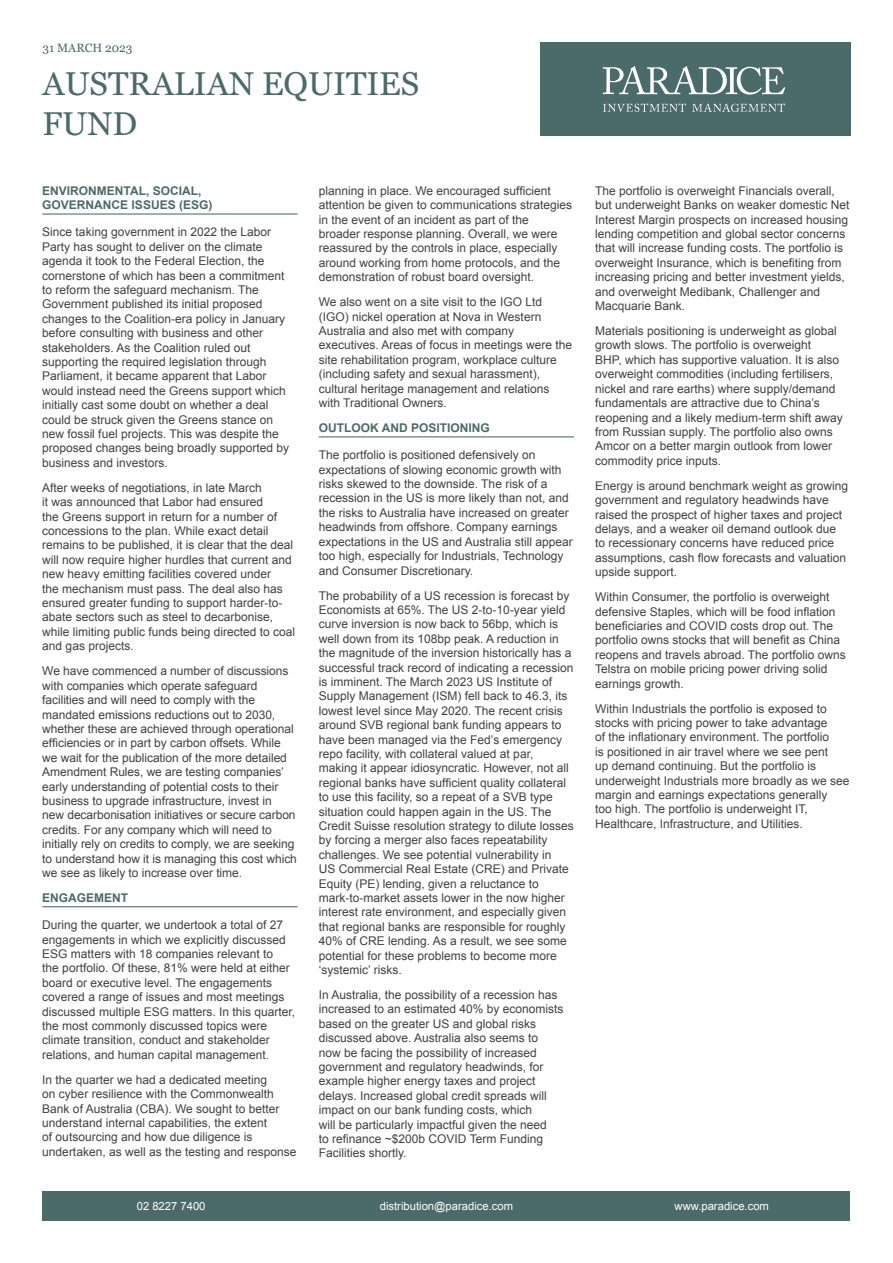
<style>
.page{position:relative;width:893px;height:1263px;background:#fff}
.page>*{position:absolute;margin:0;border:0;box-sizing:border-box;transform-origin:0 0}
.t1{font:33px/39.6px "Georgia";color:#4a6b69}
.t2{font:12px/14.4px "Arial";color:#414042}
.t3{font:700 12px/14.4px "Arial";color:#4a6b69}
.t4{font:12px "Georgia";color:#4a6b69}
.t5{font:11.25px "Arial";color:#fff}
</style>
<div class="page">
<div style="left:43px;top:1191px;width:807px;height:29px;background:#4a6b69"></div>
<div style="left:540px;top:43px;width:310px;height:93px;background:#4a6b69"></div>
<svg style="left:603px;top:103px;width:182px;height:9px"></svg>
<svg style="left:603px;top:66px;width:182px;height:29px"></svg>
<hr style="left:42px;top:213px;width:255px;height:2px;background:#4a6b69">
<hr style="left:42px;top:906px;width:255px;height:1px;background:#4a6b69">
<hr style="left:319px;top:436px;width:255px;height:1px;background:#4a6b69">
<p class="t4" style="left:43px;top:39px;width:92px">31 MARCH 2023</p>
<h1 class="t1" style="left:43px;top:63px;width:378px">AUSTRALIAN EQUITIES<br>FUND</h1>
<p class="t3" style="left:42px;top:184px;width:172px">ENVIRONMENTAL, SOCIAL,<br>GOVERNANCE ISSUES (ESG)</p>
<p class="t2" style="left:42px;top:225px;width:248px">Since taking government in 2022 the Labor Party has sought to deliver on the climate agenda it took to the Federal Election, the cornerstone of which has been a commitment to reform the safeguard mechanism. The Government published its initial proposed changes to the Coalition-era policy in January before consulting with business and other stakeholders. As the Coalition ruled out supporting the required legislation through Parliament, it became apparent that Labor would instead need the Greens support which initially cast some doubt on whether a deal could be struck given the Greens stance on new fossil fuel projects. This was despite the proposed changes being broadly supported by business and investors.</p>
<p class="t2" style="left:42px;top:481px;width:254px">After weeks of negotiations, in late March<br>it was announced that Labor had ensured<br>the Greens support in return for a number of concessions to the plan. While exact detail remains to be published, it is clear that the deal will now require higher hurdles that current and new heavy emitting facilities covered under<br>the mechanism must pass. The deal also has ensured greater funding to support harder-to&shy;abate sectors such as steel to decarbonise, while limiting public funds being directed to coal and gas projects.</p>
<p class="t2" style="left:42px;top:664px;width:256px">We have commenced a number of discussions with companies which operate safeguard facilities and will need to comply with the mandated emissions reductions out to 2030, whether these are achieved through operational efficiencies or in part by carbon offsets. While we wait for the publication of the more detailed Amendment Rules, we are testing companies’ early understanding of potential costs to their business to upgrade infrastructure, invest in<br>new decarbonisation initiatives or secure carbon credits. For any company which will need to initially rely on credits to comply, we are seeking to understand how it is managing this cost which we see as likely to increase over time.</p>
<p class="t3" style="left:42px;top:891px;width:88px">ENGAGEMENT</p>
<p class="t2" style="left:42px;top:918px;width:254px">During the quarter, we undertook a total of 27 engagements in which we explicitly discussed ESG matters with 18 companies relevant to<br>the portfolio. Of these, 81% were held at either board or executive level. The engagements covered a range of issues and most meetings discussed multiple ESG matters. In this quarter, the most commonly discussed topics were climate transition, conduct and stakeholder relations, and human capital management.</p>
<p class="t2" style="left:42px;top:1072px;width:256px">In the quarter we had a dedicated meeting<br>on cyber resilience with the Commonwealth Bank of Australia (CBA). We sought to better understand internal capabilities, the extent<br>of outsourcing and how due diligence is undertaken, as well as the testing and response</p>
<p class="t2" style="left:319px;top:184px;width:255px">planning in place. We encouraged sufficient attention be given to communications strategies in the event of an incident as part of the broader response planning. Overall, we were reassured by the controls in place, especially around working from home protocols, and the demonstration of robust board oversight.</p>
<p class="t2" style="left:319px;top:295px;width:255px">We also went on a site visit to the IGO Ltd (IGO) nickel operation at Nova in Western Australia and also met with company executives. Areas of focus in meetings were the site rehabilitation program, workplace culture (including safety and sexual harassment), cultural heritage management and relations with Traditional Owners.</p>
<p class="t3" style="left:319px;top:421px;width:172px">OUTLOOK AND POSITIONING</p>
<p class="t2" style="left:319px;top:448px;width:256px">The portfolio is positioned defensively on expectations of slowing economic growth with risks skewed to the downside. The risk of a recession in the US is more likely than not, and the risks to Australia have increased on greater headwinds from offshore. Company earnings expectations in the US and Australia still appear too high, especially for Industrials, Technology and Consumer Discretionary.</p>
<p class="t2" style="left:319px;top:588px;width:257px">The probability of a US recession is forecast by Economists at 65%. The US 2-to-10-year yield curve inversion is now back to 56bp, which is well down from its 108bp peak. A reduction in the magnitude of the inversion historically has a successful track record of indicating a recession is imminent. The March 2023 US Institute of Supply Management (ISM) fell back to 46.3, its lowest level since May 2020. The recent crisis around SVB regional bank funding appears to have been managed via the Fed’s emergency repo facility, with collateral valued at par, making it appear idiosyncratic. However, not all regional banks have sufficient quality collateral to use this facility, so a repeat of a SVB type situation could happen again in the US. The Credit Suisse resolution strategy to dilute losses by forcing a merger also faces repeatability challenges. We see potential vulnerability in<br>US Commercial Real Estate (CRE) and Private Equity (PE) lending, given a reluctance to mark-to-market assets lower in the now higher interest rate environment, and especially given that regional banks are responsible for roughly 40% of CRE lending. As a result, we see some potential for these problems to become more ‘systemic’ risks.</p>
<p class="t2" style="left:319px;top:988px;width:246px">In Australia, the possibility of a recession has increased to an estimated 40% by economists based on the greater US and global risks discussed above. Australia also seems to<br>now be facing the possibility of increased government and regulatory headwinds, for example higher energy taxes and project delays. Increased global credit spreads will impact on our bank funding costs, which<br>will be particularly impactful given the need<br>to refinance ~$200b COVID Term Funding Facilities shortly.</p>
<p class="t2" style="left:595px;top:184px;width:256px">The portfolio is overweight Financials overall, but underweight Banks on weaker domestic Net Interest Margin prospects on increased housing lending competition and global sector concerns that will increase funding costs. The portfolio is overweight Insurance, which is benefiting from increasing pricing and better investment yields, and overweight Medibank, Challenger and Macquarie Bank.</p>
<p class="t2" style="left:595px;top:324px;width:249px">Materials positioning is underweight as global growth slows. The portfolio is overweight<br>BHP, which has supportive valuation. It is also overweight commodities (including fertilisers, nickel and rare earths) where supply/demand fundamentals are attractive due to China’s reopening and a likely medium-term shift away from Russian supply. The portfolio also owns Amcor on a better margin outlook from lower commodity price inputs.</p>
<p class="t2" style="left:595px;top:478px;width:254px">Energy is around benchmark weight as growing government and regulatory headwinds have raised the prospect of higher taxes and project delays, and a weaker oil demand outlook due to recessionary concerns have reduced price assumptions, cash flow forecasts and valuation upside support.</p>
<p class="t2" style="left:595px;top:590px;width:252px">Within Consumer, the portfolio is overweight defensive Staples, which will be food inflation beneficiaries and COVID costs drop out. The portfolio owns stocks that will benefit as China reopens and travels abroad. The portfolio owns Telstra on mobile pricing power driving solid earnings growth.</p>
<p class="t2" style="left:595px;top:701px;width:256px">Within Industrials the portfolio is exposed to stocks with pricing power to take advantage<br>of the inflationary environment. The portfolio<br>is positioned in air travel where we see pent<br>up demand continuing. But the portfolio is underweight Industrials more broadly as we see margin and earnings expectations generally<br>too high. The portfolio is underweight IT, Healthcare, Infrastructure, and Utilities.</p>
<p class="t5" style="left:137px;top:1198px;width:70px">02 8227 7400</p>
<p class="t5" style="left:380px;top:1198px;width:135px">distribution@paradice.com</p>
<p class="t5" style="left:675px;top:1198px;width:96px">www.paradice.com</p>
</div>
